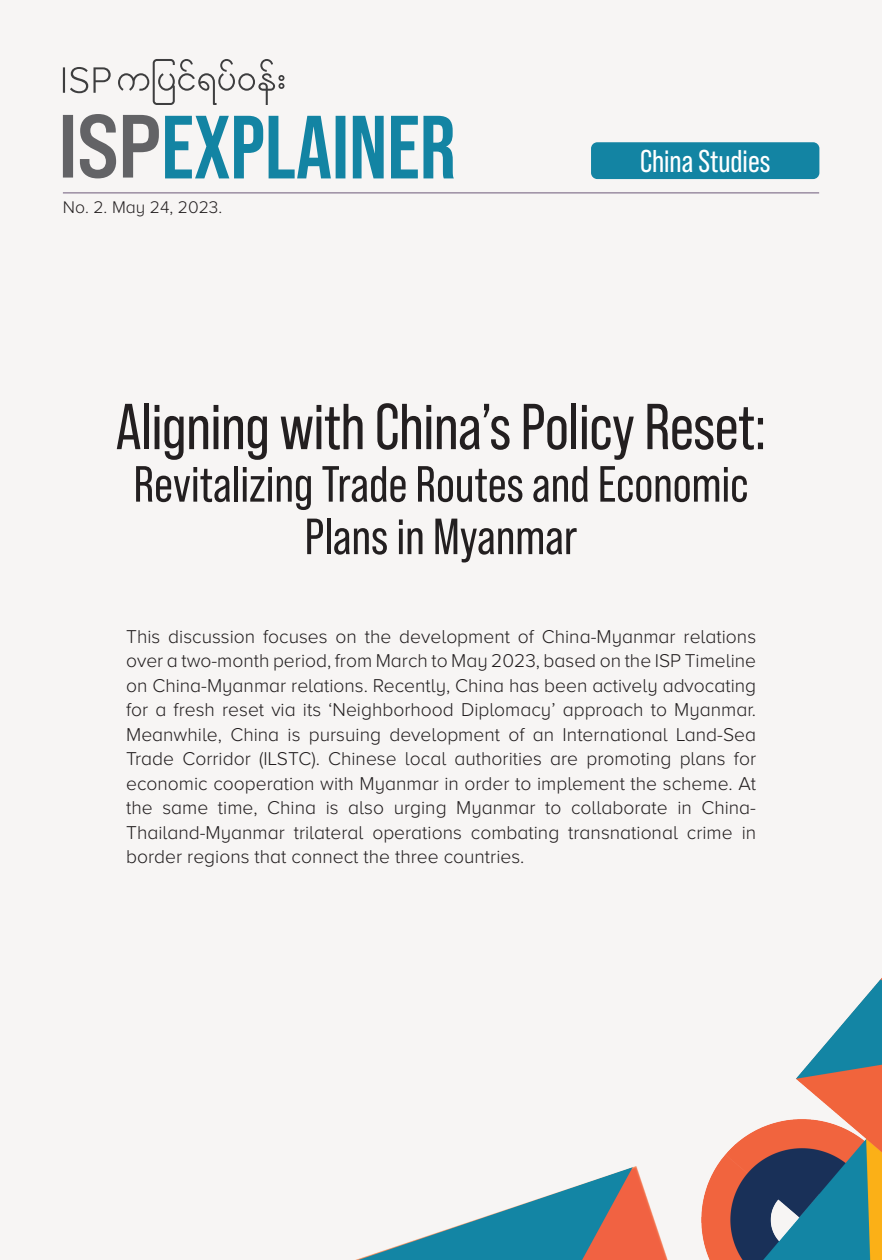
<style>
.page{position:relative;width:882px;height:1260px;background:#f7f5f4}
.page>*{position:absolute;margin:0;border:0;box-sizing:border-box;transform-origin:0 0}
.t1{font:64.75px "Bebas Neue Pro";letter-spacing:-.01em;color:#231f20}
.t2{font:50.75px/52.5px "Bebas Neue Pro";color:#231f20;text-align:center}
.t3{font:31.5px "Bebas Neue Pro";color:#fff}
.t4{font:300 19.25px/24.5px "Proxima Nova A";color:#231f20;text-align:justify}
.t5{font:300 17.5px "Proxima Nova A";color:#231f20}
</style>
<div class="page">
<div style="left:591px;top:142px;width:228px;height:37px;background:#1384a3;border-radius:6px"></div>
<hr style="left:63px;top:193px;width:756px;height:1px;background:#6d597a">
<svg style="left:63px;top:59px;width:221px;height:46px"></svg>
<svg style="left:165px;top:116px;width:289px;height:62px"></svg>
<img style="left:355px;top:978px;width:527px;height:282px">
<svg style="left:63px;top:114px;width:96px;height:64px"></svg>
<p class="t5" style="left:63px;top:197px;width:161px">No. 2. May 24, 2023.</p>
<h3 class="t3" style="left:640px;top:144px;width:132px">China Studies</h3>
<h1 class="t1" style="left:116px;top:390px;width:652px">Aligning with China’s Policy Reset:</h1>
<h2 class="t2" style="left:134px;top:458px;width:616px">Revitalizing Trade Routes and Economic<br>Plans in Myanmar</h2>
<p class="t4" style="left:126px;top:624px;width:632px">This discussion focuses on the development of China-Myanmar relations over a two-month period, from March to May 2023, based on the ISP Timeline on China-Myanmar relations. Recently, China has been actively advocating for a fresh reset via its ‘Neighborhood Diplomacy’ approach to Myanmar.<br>Meanwhile, China is pursuing development of an International Land-Sea Trade Corridor (ILSTC). Chinese local authorities are promoting plans for economic cooperation with Myanmar in order to implement the scheme. At the same time, China is also urging Myanmar to collaborate in China-Thailand-Myanmar trilateral operations combating transnational crime in border regions that connect the three countries.</p>
</div>
